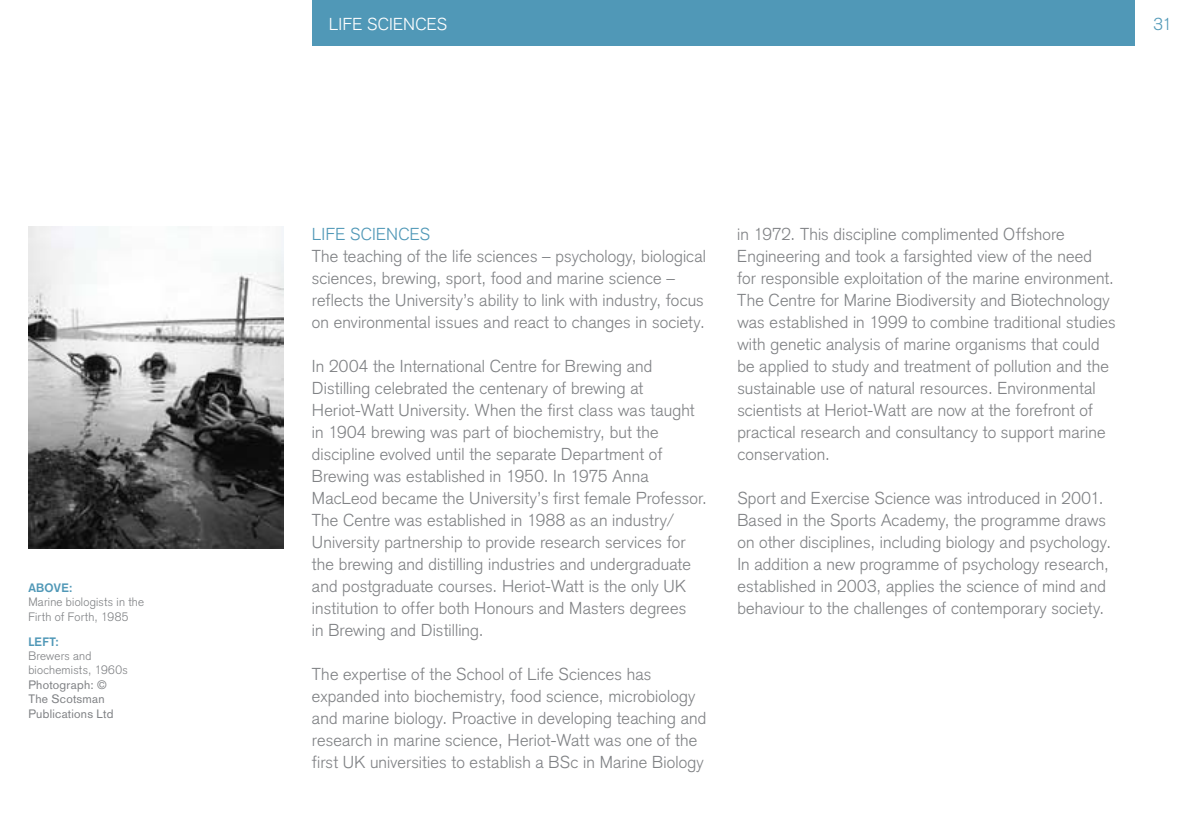
<style>
.page{position:relative;width:1191px;height:834px;background:#fff}
.page>*{position:absolute;margin:0;border:0;box-sizing:border-box;transform-origin:0 0}
.t1{font:300 17px/22px "Akzidenz Grotesk";letter-spacing:.01em;color:#808285}
.t2{font:300 17px "Akzidenz Grotesk";letter-spacing:.015em;color:#5098b7}
.t3{font:300 17px "Akzidenz Grotesk";letter-spacing:.015em;color:#fff}
.t4{font:300 12px/14.4px "Akzidenz Grotesk";letter-spacing:.025em;color:#808285}
.t5{font:12px/14.4px "Akzidenz Grotesk";letter-spacing:.025em;color:#808285}
.t6{font:700 12px "Akzidenz Grotesk";color:#5098b7}
</style>
<div class="page">
<img style="left:28px;top:227px;width:255px;height:321px">
<div style="left:312px;top:0;width:822px;height:45px;background:#5098b7"></div>
<p class="t6" style="left:28px;top:580px;width:17px">ABOVE</p>
<p class="t6" style="left:69px;top:580px;width:5px">:</p>
<p class="t4" style="left:28px;top:595px;width:117px">Marine biologists in the<br>Firth of Forth, 1985</p>
<p class="t6" style="left:28px;top:634px;width:32px">LEFT:</p>
<p class="t4" style="left:28px;top:648px;width:101px">Brewers and biochemists, 1960s</p>
<p class="t5" style="left:28px;top:677px;width:87px">Photograph: ©<br>The Scotsman<br>Publications Ltd</p>
<p class="t3" style="left:329px;top:14px;width:120px">life sciences</p>
<p class="t2" style="left:1153px;top:14px;width:20px">31</p>
<p class="t2" style="left:312px;top:224px;width:120px">Life Sciences</p>
<p class="t1" style="left:312px;top:245px;width:396px">The teaching of the life sciences – psychology, biological sciences, brewing, sport, food and marine science – reflects the University’s ability to link with industry, focus on environmental issues and react to changes in society.</p>
<p class="t1" style="left:312px;top:355px;width:396px">In 2004 the International Centre for Brewing and Distilling celebrated the centenary of brewing at Heriot‑Watt University. When the first class was taught in 1904 brewing was part of biochemistry, but the discipline evolved until the separate Department of Brewing was established in 1950. In 1975 Anna MacLeod became the University’s first female Professor.<br>The Centre was established in 1988 as an industry/ University partnership to provide research services for the brewing and distilling industries and undergraduate and postgraduate courses. Heriot‑Watt is the only UK institution to offer both Honours and Masters degrees<br>in Brewing and Distilling.</p>
<p class="t1" style="left:312px;top:663px;width:396px">The expertise of the School of Life Sciences has expanded into biochemistry, food science, microbiology and marine biology. Proactive in developing teaching and research in marine science, Heriot‑Watt was one of the first UK universities to establish a BSc in Marine Biology</p>
<p class="t1" style="left:737px;top:223px;width:380px">in 1972. This discipline complimented Offshore Engineering and took a farsighted view of the need<br>for responsible exploitation of the marine environment.<br>The Centre for Marine Biodiversity and Biotechnology was established in 1999 to combine traditional studies with genetic analysis of marine organisms that could be applied to study and treatment of pollution and the sustainable use of natural resources. Environmental scientists at Heriot-Watt are now at the forefront of practical research and consultancy to support marine conservation.</p>
<p class="t1" style="left:737px;top:487px;width:375px">Sport and Exercise Science was introduced in 2001.<br>Based in the Sports Academy, the programme draws on other disciplines, including biology and psychology.<br>In addition a new programme of psychology research, established in 2003, applies the science of mind and behaviour to the challenges of contemporary society.</p>
</div>
